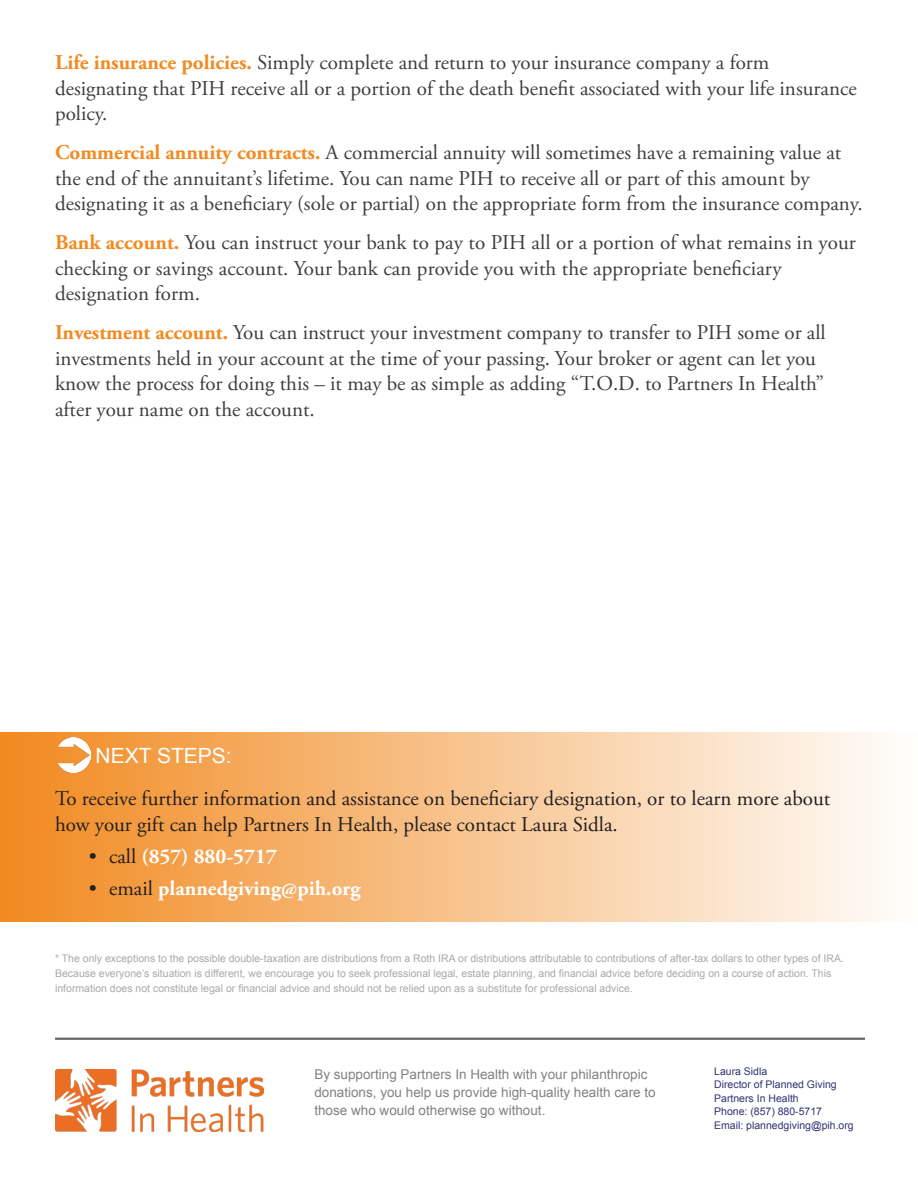
<style>
.page{position:relative;width:918px;height:1188px;background:#fff}
.page>*{position:absolute;margin:0;border:0;box-sizing:border-box;transform-origin:0 0}
.body_text{font:21px/25.5px "Adobe Garamond Pro";color:#3e3e3f}
.body_text_dark{font:21px/25.5px "Adobe Garamond Pro";color:#231f20}
.t1{font:700 21px "Adobe Garamond Pro";color:#fff}
.subhead_2{font:21px "Arial";color:#fff}
.footer_text{font:13.5px/18px "Arial";color:#808285}
.foot_notes{font:10.5px/15px "Arial";color:#a8a9ad}
.contact_info{font:10.5px "Arial";color:#313272}
.s1{font-weight:700;color:#f28a20}
.s2{font-weight:400;color:#231f20}
</style>
<div class="page">
<div style="left:0;top:733px;width:918px;height:189px;background:linear-gradient(to right,#f2891f,#fefdfd)"></div>
<hr style="left:55px;top:1038px;width:810px;height:2px;background:#64656a">
<img style="left:55px;top:738px;width:36px;height:35px">
<img style="left:55px;top:1069px;width:209px;height:62px">
<p class="body_text" style="left:55px;top:51px;width:803px"><span class="s1">Life insurance policies.</span> Simply complete and return to your insurance company a form designating that PIH receive all or a portion of the death benefit associated with your life insurance policy.</p>
<p class="body_text" style="left:55px;top:141px;width:809px"><span class="s1">Commercial annuity contracts.</span> A commercial annuity will sometimes have a remaining value at the end of the annuitant’s lifetime. You can name PIH to receive all or part of this amount by designating it as a beneficiary (sole or partial) on the appropriate form from the insurance company.</p>
<p class="body_text" style="left:55px;top:231px;width:802px"><span class="s1">Bank account.</span> You can instruct your bank to pay to PIH all or a portion of what remains in your checking or savings account. Your bank can provide you with the appropriate beneficiary designation form.</p>
<p class="body_text" style="left:55px;top:321px;width:772px"><span class="s1">Investment account.</span> You can instruct your investment company to transfer to PIH some or all investments held in your account at the time of your passing. Your broker or agent can let you know the process for doing this – it may be as simple as adding “T.O.D. to Partners In Health” after your name on the account.</p>
<p class="subhead_2" style="left:96px;top:742px;width:138px">NEXT STEPS:</p>
<p class="body_text_dark" style="left:55px;top:787px;width:777px">To receive further information and assistance on beneficiary designation, or to learn more about how your gift can help Partners In Health, please contact Laura Sidla.</p>
<p class="t1" style="left:89px;top:844px;width:190px"><span class="s2">• call</span> (857) 880-5717</p>
<p class="t1" style="left:89px;top:877px;width:273px"><span class="s2">• email</span> plannedgiving@pih.org</p>
<p class="foot_notes" style="left:55px;top:951px;width:790px">* The only exceptions to the possible double-taxation are distributions from a Roth IRA or distributions attributable to contributions of after-tax dollars to other types of IRA.<br>Because everyone’s situation is different, we encourage you to seek professional legal, estate planning, and financial advice before deciding on a course of action. This information does not constitute legal or financial advice and should not be relied upon as a substitute for professional advice.</p>
<p class="footer_text" style="left:314px;top:1065px;width:343px">By supporting Partners In Health with your philanthropic donations, you help us provide high-quality health care to those who would otherwise go without.</p>
<p class="contact_info" style="left:714px;top:1064px;width:55px">Laura Sidla</p>
<p class="contact_info" style="left:714px;top:1078px;width:124px">Director of Planned Giving</p>
<p class="contact_info" style="left:714px;top:1091px;width:86px">Partners In Health</p>
<p class="contact_info" style="left:714px;top:1105px;width:109px">Phone: (857) 880-5717</p>
<p class="contact_info" style="left:714px;top:1118px;width:141px">Email: plannedgiving@pih.org</p>
</div>
